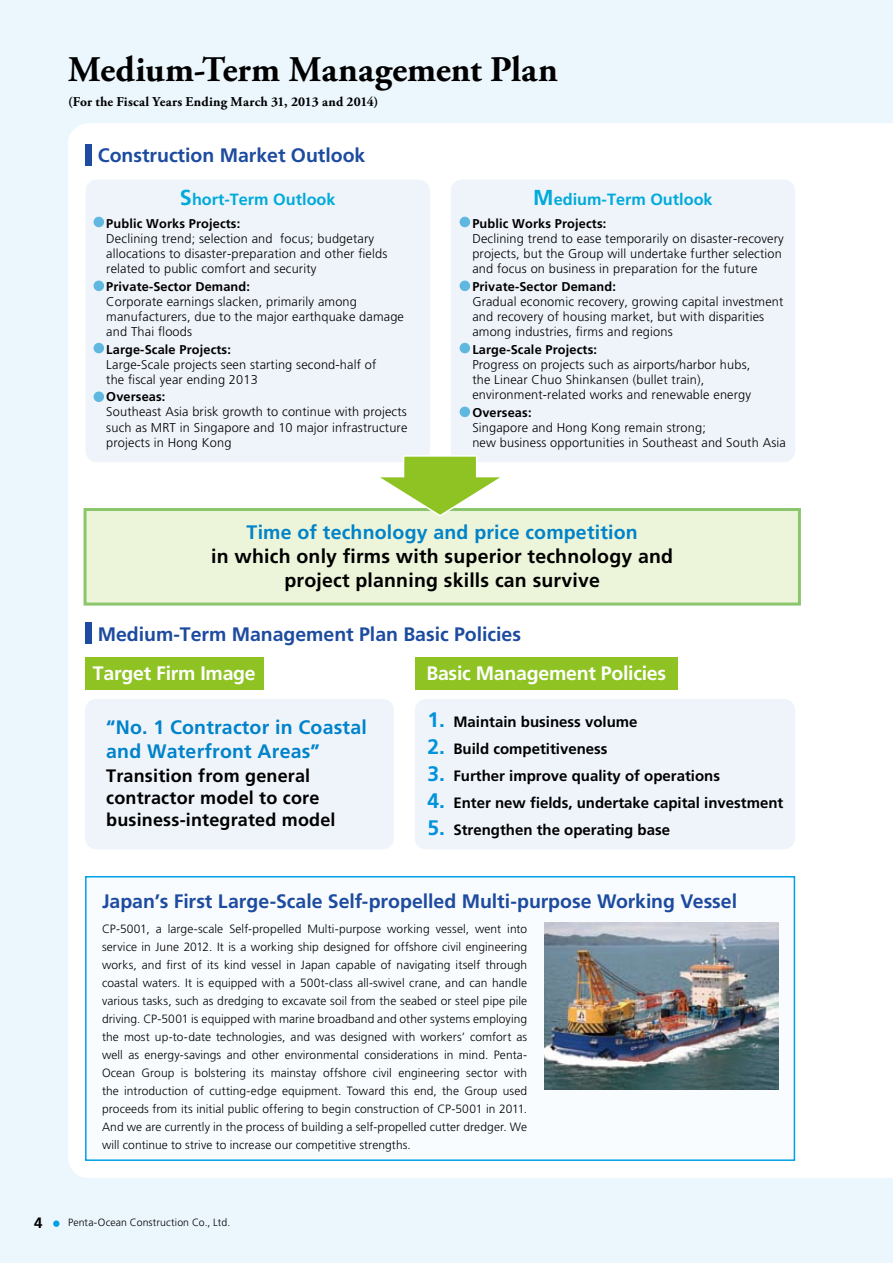
<style>
.page{position:relative;width:893px;height:1263px;background:#ebf6fd}
.page>*{position:absolute;margin:0;border:0;box-sizing:border-box;transform-origin:0 0}
.t1{font:700 36px "Adobe Garamond Pro";color:#000}
.t2{font:700 19.5px "Frutiger LT Std";color:#1d4b9f}
.t3{font:700 19.5px/23.4px "Frutiger LT Std";letter-spacing:.01em;color:#0083c9}
.t4{font:700 19.5px/24px "Frutiger LT Std";letter-spacing:.01em;color:#000;text-align:center}
.t5{font:700 19.5px "Frutiger LT Std";letter-spacing:-.015em;color:#fff}
.t6{font:700 18px/21.6px "Frutiger LT Std";letter-spacing:.01em;color:#000}
.t7{font:700 16.2px "Frutiger LT Std";color:#00aad9}
.t8{font:700 15px "Frutiger LT Std";color:#000}
.t9{font:700 13.5px "Adobe Garamond Pro";letter-spacing:.015em;color:#000}
.t10{font:300 12.75px/15.3px "Frutiger LT Std";letter-spacing:.015em;color:#000}
.t11{font:700 12.75px "Frutiger LT Std";letter-spacing:.01em;color:#000}
.t12{font:300 12px/18px "Frutiger LT Std";letter-spacing:.005em;color:#000;text-align:justify}
.t13{font:300 10.5px "Frutiger LT Std";letter-spacing:.01em;color:#000}
.s1{font-size:21.6px}
.s2{font-size:21px;color:#0092db}
</style>
<div class="page">
<div style="left:68px;top:123px;width:825px;height:1055px;background:#fff"></div>
<div style="left:415px;top:699px;width:380px;height:150px;background:#eff4fb;border-radius:11px"></div>
<div style="left:85px;top:699px;width:309px;height:150px;background:#eff4fb;border-radius:11px"></div>
<div style="left:85px;top:509px;width:714px;height:95px;background:#ecf4d9"></div>
<div style="left:84px;top:508px;width:717px;height:97px;border:3px solid #8bc66d"></div>
<div style="left:86px;top:180px;width:344px;height:282px;background:#eff4fb;border-radius:11px"></div>
<div style="left:451px;top:180px;width:344px;height:282px;background:#eff4fb;border-radius:11px"></div>
<div style="left:94px;top:217px;width:10px;height:10px;background:#60b7e0;border-radius:50%"></div>
<div style="left:94px;top:281px;width:10px;height:10px;background:#60b7e0;border-radius:50%"></div>
<div style="left:94px;top:343px;width:10px;height:10px;background:#60b7e0;border-radius:50%"></div>
<div style="left:94px;top:391px;width:10px;height:11px;background:#60b7e0;border-radius:50%"></div>
<div style="left:460px;top:217px;width:10px;height:10px;background:#60b7e0;border-radius:50%"></div>
<div style="left:460px;top:281px;width:10px;height:10px;background:#60b7e0;border-radius:50%"></div>
<div style="left:460px;top:343px;width:10px;height:10px;background:#60b7e0;border-radius:50%"></div>
<div style="left:460px;top:407px;width:10px;height:10px;background:#60b7e0;border-radius:50%"></div>
<div style="left:85px;top:657px;width:179px;height:33px;background:#8ec323"></div>
<div style="left:415px;top:657px;width:263px;height:33px;background:#8ec323"></div>
<svg style="left:372px;top:454px;width:136px;height:63px"></svg>
<div style="left:85px;top:145px;width:6px;height:21px;background:#1d4b9f"></div>
<div style="left:85px;top:623px;width:6px;height:21px;background:#1d4b9f"></div>
<div style="left:85px;top:876px;width:710px;height:285px;background:#f9fcfe;border:2px solid #00a0e7"></div>
<img style="left:544px;top:923px;width:234px;height:166px">
<div style="left:53px;top:1220px;width:7px;height:7px;background:#00a0e7;border-radius:50%"></div>
<h1 class="t1" style="left:68px;top:49px;width:491px">Medium-Term Management Plan</h1>
<p class="t9" style="left:68px;top:94px;width:312px">(For the Fiscal Years Ending March 31, 2013 and 2014)</p>
<h2 class="t2" style="left:98px;top:144px;width:269px">Construction Market Outlook</h2>
<h3 class="t7" style="left:180px;top:190px;width:157px"><span class="s1">S</span>hort-Term Outlook</h3>
<h3 class="t7" style="left:533px;top:190px;width:181px"><span class="s1">M</span>edium-Term Outlook</h3>
<p class="t11" style="left:106px;top:216px;width:136px">Public Works Projects:</p>
<p class="t10" style="left:106px;top:231px;width:283px">Declining trend; selection and focus; budgetary allocations to disaster-preparation and other fields related to public comfort and security</p>
<p class="t11" style="left:106px;top:279px;width:145px">Private-Sector Demand:</p>
<p class="t10" style="left:106px;top:294px;width:299px">Corporate earnings slacken, primarily among manufacturers, due to the major earthquake damage and Thai floods</p>
<p class="t11" style="left:106px;top:342px;width:126px">Large-Scale Projects:</p>
<p class="t10" style="left:106px;top:357px;width:272px">Large-Scale projects seen starting second-half of the fiscal year ending 2013</p>
<p class="t11" style="left:106px;top:389px;width:61px">Overseas:</p>
<p class="t10" style="left:106px;top:405px;width:303px;text-align:justify">Southeast Asia brisk growth to continue with projects such as MRT in Singapore and 10 major infrastructure projects in Hong Kong</p>
<p class="t11" style="left:472px;top:216px;width:136px">Public Works Projects:</p>
<p class="t10" style="left:472px;top:231px;width:313px">Declining trend to ease temporarily on disaster-recovery projects, but the Group will undertake further selection and focus on business in preparation for the future</p>
<p class="t11" style="left:472px;top:279px;width:145px">Private-Sector Demand:</p>
<p class="t10" style="left:472px;top:294px;width:313px">Gradual economic recovery, growing capital investment and recovery of housing market, but with disparities among industries, firms and regions</p>
<p class="t11" style="left:472px;top:342px;width:126px">Large-Scale Projects:</p>
<p class="t10" style="left:472px;top:357px;width:280px">Progress on projects such as airports/harbor hubs, the Linear Chuo Shinkansen (bullet train), environment-related works and renewable energy</p>
<p class="t11" style="left:472px;top:405px;width:61px">Overseas:</p>
<p class="t10" style="left:472px;top:420px;width:315px">Singapore and Hong Kong remain strong;<br>new business opportunities in Southeast and South Asia</p>
<h2 class="t3" style="left:247px;top:521px;width:393px">Time of technology and price competition</h2>
<h2 class="t4" style="left:211px;top:545px;width:463px">in which only firms with superior technology and project planning skills can survive</h2>
<h2 class="t2" style="left:98px;top:622px;width:425px">Medium-Term Management Plan Basic Policies</h2>
<h2 class="t5" style="left:93px;top:662px;width:164px">Target Firm Image</h2>
<h2 class="t5" style="left:426px;top:662px;width:241px">Basic Management Policies</h2>
<h2 class="t3" style="left:106px;top:716px;width:262px">“No. 1 Contractor in Coastal and Waterfront Areas”</h2>
<h3 class="t6" style="left:106px;top:765px;width:231px">Transition from general contractor model to core business-integrated model</h3>
<p class="t8" style="left:427px;top:713px;width:212px"><span class="s2">1.</span> Maintain business volume</p>
<p class="t8" style="left:427px;top:740px;width:182px"><span class="s2">2.</span> Build competitiveness</p>
<p class="t8" style="left:427px;top:767px;width:294px"><span class="s2">3.</span> Further improve quality of operations</p>
<p class="t8" style="left:427px;top:794px;width:357px"><span class="s2">4.</span> Enter new fields, undertake capital investment</p>
<p class="t8" style="left:427px;top:821px;width:244px"><span class="s2">5.</span> Strengthen the operating base</p>
<h2 class="t2" style="left:102px;top:889px;width:637px">Japan’s First Large-Scale Self-propelled Multi-purpose Working Vessel</h2>
<p class="t12" style="left:102px;top:920px;width:427px">CP-5001, a large-scale Self-propelled Multi-purpose working vessel, went into service in June 2012. It is a working ship designed for offshore civil engineering works, and first of its kind vessel in Japan capable of navigating itself through coastal waters. It is equipped with a 500t-class all-swivel crane, and can handle various tasks, such as dredging to excavate soil from the seabed or steel pipe pile driving. CP-5001 is equipped with marine broadband and other systems employing the most up-to-date technologies, and was designed with workers’ comfort as well as energy-savings and other environmental considerations in mind. Penta-Ocean Group is bolstering its mainstay offshore civil engineering sector with the introduction of cutting-edge equipment. Toward this end, the Group used proceeds from its initial public offering to begin construction of CP-5001 in 2011.<br>And we are currently in the process of building a self-propelled cutter dredger. We will continue to strive to increase our competitive strengths.</p>
<p class="t8" style="left:34px;top:1214px;width:10px">4</p>
<p class="t13" style="left:68px;top:1216px;width:164px">Penta-Ocean Construction Co., Ltd.</p>
</div>
